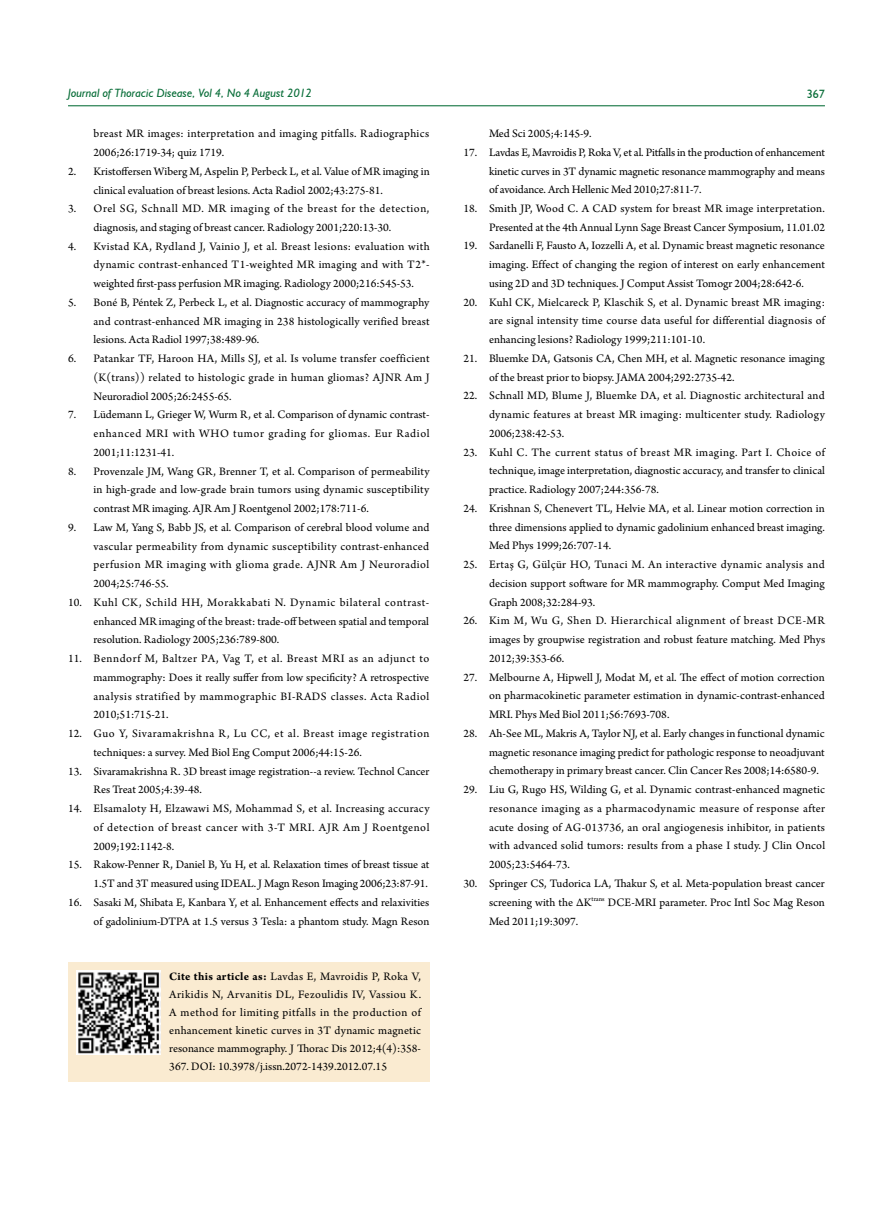
<style>
.page{position:relative;width:893px;height:1212px;background:#fff}
.page>*{position:absolute;margin:0;border:0;box-sizing:border-box;transform-origin:0 0}
.t1{font:12px/18.8px "Arno Pro";color:#000;text-align:justify}
.t2{font:12px/18.8px "Arno Pro";letter-spacing:.02em;color:#000}
.t3{font:12px/18.8px "Arno Pro";letter-spacing:.035em;color:#000}
.t4{font:12px/18.8px "Arno Pro";letter-spacing:.025em;color:#000}
.t5{font:italic 12px "Humanist 521 BT";color:#086d38}
.t6{font:12px "Humanist 521 BT";color:#086d38}
.s1{font-weight:700}
</style>
<div class="page">
<hr style="left:68px;top:105px;width:757px;height:1px;background:#086d38">
<div style="left:68px;top:962px;width:361px;height:119px;background:#faebd1"></div>
<img style="left:77px;top:971px;width:84px;height:84px">
<p class="t5" style="left:68px;top:86px;width:245px">Journal of Thoracic Disease, Vol 4, No 4 August 2012</p>
<p class="t6" style="left:807px;top:87px;width:20px">367</p>
<p class="t4" style="left:94px;top:125px;width:337px">breast MR images: interpretation and imaging pitfalls. Radiographics<br>2006;26:1719-34; quiz 1719.</p>
<p class="t1" style="left:94px;top:162px;width:338px;text-indent:-26px">2. Kristoffersen Wiberg M, Aspelin P, Perbeck L, et al. Value of MR imaging in clinical evaluation of breast lesions. Acta Radiol 2002;43:275-81.</p>
<p class="t2" style="left:94px;top:200px;width:337px;text-indent:-26px">3. Orel SG, Schnall MD. MR imaging of the breast for the detection, diagnosis, and staging of breast cancer. Radiology 2001;220:13-30.</p>
<p class="t1" style="left:94px;top:237px;width:338px;text-indent:-26px">4. Kvistad KA, Rydland J, Vainio J, et al. Breast lesions: evaluation with dynamic contrast-enhanced T1-weighted MR imaging and with T2*- weighted first-pass perfusion MR imaging. Radiology 2000;216:545-53.</p>
<p class="t1" style="left:94px;top:294px;width:337px;text-indent:-26px">5. Boné B, Péntek Z, Perbeck L, et al. Diagnostic accuracy of mammography and contrast-enhanced MR imaging in 238 histologically verified breast lesions. Acta Radiol 1997;38:489-96.</p>
<p class="t1" style="left:94px;top:350px;width:338px;text-indent:-26px">6. Patankar TF, Haroon HA, Mills SJ, et al. Is volume transfer coefficient (K(trans)) related to histologic grade in human gliomas? AJNR Am J Neuroradiol 2005;26:2455-65.</p>
<p class="t1" style="left:94px;top:406px;width:338px;text-indent:-26px">7. Lüdemann L, Grieger W, Wurm R, et al. Comparison of dynamic contrast&shy;enhanced MRI with WHO tumor grading for gliomas. Eur Radiol 2001;11:1231-41.</p>
<p class="t1" style="left:94px;top:462px;width:337px;text-indent:-26px">8. Provenzale JM, Wang GR, Brenner T, et al. Comparison of permeability in high-grade and low-grade brain tumors using dynamic susceptibility contrast MR imaging. AJR Am J Roentgenol 2002;178:711-6.</p>
<p class="t1" style="left:94px;top:519px;width:337px;text-indent:-26px">9. Law M, Yang S, Babb JS, et al. Comparison of cerebral blood volume and vascular permeability from dynamic susceptibility contrast-enhanced perfusion MR imaging with glioma grade. AJNR Am J Neuroradiol 2004;25:746-55.</p>
<p class="t1" style="left:94px;top:593px;width:337px;text-indent:-26px">10. Kuhl CK, Schild HH, Morakkabati N. Dynamic bilateral contrast&shy;enhanced MR imaging of the breast: trade-off between spatial and temporal resolution. Radiology 2005;236:789-800.</p>
<p class="t1" style="left:94px;top:650px;width:337px;text-indent:-26px">11. Benndorf M, Baltzer PA, Vag T, et al. Breast MRI as an adjunct to mammography: Does it really suffer from low specificity? A retrospective analysis stratified by mammographic BI-RADS classes. Acta Radiol 2010;51:715-21.</p>
<p class="t3" style="left:94px;top:725px;width:337px;text-indent:-26px">12. Guo Y, Sivaramakrishna R, Lu CC, et al. Breast image registration techniques: a survey. Med Biol Eng Comput 2006;44:15-26.</p>
<p class="t1" style="left:94px;top:762px;width:337px;text-indent:-26px">13. Sivaramakrishna R. 3D breast image registration--a review. Technol Cancer<br>Res Treat 2005;4:39-48.</p>
<p class="t1" style="left:94px;top:800px;width:337px;text-indent:-26px">14. Elsamaloty H, Elzawawi MS, Mohammad S, et al. Increasing accuracy of detection of breast cancer with 3-T MRI. AJR Am J Roentgenol 2009;192:1142-8.</p>
<p class="t1" style="left:68px;top:856px;width:363px;text-align:right">15. Rakow-Penner R, Daniel B, Yu H, et al. Relaxation times of breast tissue at<br>1.5T and 3T measured using IDEAL. J Magn Reson Imaging 2006;23:87-91.</p>
<p class="t1" style="left:68px;top:893px;width:363px;text-align:right">16. Sasaki M, Shibata E, Kanbara Y, et al. Enhancement effects and relaxivities of gadolinium-DTPA at 1.5 versus 3 Tesla: a phantom study. Magn Reson</p>
<p class="t1" style="left:489px;top:125px;width:104px">Med Sci 2005;4:145-9.</p>
<p class="t1" style="left:489px;top:143px;width:337px;text-indent:-26px">17. Lavdas E, Mavroidis P, Roka V, et al. Pitfalls in the production of enhancement kinetic curves in 3T dynamic magnetic resonance mammography and means of avoidance. Arch Hellenic Med 2010;27:811-7.</p>
<p class="t1" style="left:463px;top:200px;width:363px;text-align:right">18. Smith JP, Wood C. A CAD system for breast MR image interpretation.<br>Presented at the 4th Annual Lynn Sage Breast Cancer Symposium, 11.01.02</p>
<p class="t1" style="left:489px;top:237px;width:338px;text-indent:-26px">19. Sardanelli F, Fausto A, Iozzelli A, et al. Dynamic breast magnetic resonance imaging. Effect of changing the region of interest on early enhancement using 2D and 3D techniques. J Comput Assist Tomogr 2004;28:642-6.</p>
<p class="t1" style="left:489px;top:293px;width:338px;text-indent:-26px">20. Kuhl CK, Mielcareck P, Klaschik S, et al. Dynamic breast MR imaging: are signal intensity time course data useful for differential diagnosis of enhancing lesions? Radiology 1999;211:101-10.</p>
<p class="t1" style="left:489px;top:350px;width:337px;text-indent:-26px">21. Bluemke DA, Gatsonis CA, Chen MH, et al. Magnetic resonance imaging of the breast prior to biopsy. JAMA 2004;292:2735-42.</p>
<p class="t1" style="left:489px;top:387px;width:337px;text-indent:-26px">22. Schnall MD, Blume J, Bluemke DA, et al. Diagnostic architectural and dynamic features at breast MR imaging: multicenter study. Radiology 2006;238:42-53.</p>
<p class="t1" style="left:489px;top:443px;width:337px;text-indent:-26px">23. Kuhl C. The current status of breast MR imaging. Part I. Choice of technique, image interpretation, diagnostic accuracy, and transfer to clinical practice. Radiology 2007;244:356-78.</p>
<p class="t1" style="left:489px;top:500px;width:337px;text-indent:-26px">24. Krishnan S, Chenevert TL, Helvie MA, et al. Linear motion correction in three dimensions applied to dynamic gadolinium enhanced breast imaging.<br>Med Phys 1999;26:707-14.</p>
<p class="t1" style="left:489px;top:556px;width:337px;text-indent:-26px">25. Ertaş G, Gülçür HO, Tunaci M. An interactive dynamic analysis and decision support software for MR mammography. Comput Med Imaging Graph 2008;32:284-93.</p>
<p class="t1" style="left:489px;top:612px;width:338px;text-indent:-26px">26. Kim M, Wu G, Shen D. Hierarchical alignment of breast DCE-MR images by groupwise registration and robust feature matching. Med Phys 2012;39:353-66.</p>
<p class="t1" style="left:489px;top:668px;width:337px;text-indent:-26px">27. Melbourne A, Hipwell J, Modat M, et al. The effect of motion correction on pharmacokinetic parameter estimation in dynamic-contrast-enhanced MRI. Phys Med Biol 2011;56:7693-708.</p>
<p class="t1" style="left:489px;top:724px;width:337px;text-indent:-26px">28. Ah-See ML, Makris A, Taylor NJ, et al. Early changes in functional dynamic magnetic resonance imaging predict for pathologic response to neoadjuvant chemotherapy in primary breast cancer. Clin Cancer Res 2008;14:6580-9.</p>
<p class="t1" style="left:489px;top:781px;width:338px;text-indent:-26px">29. Liu G, Rugo HS, Wilding G, et al. Dynamic contrast-enhanced magnetic resonance imaging as a pharmacodynamic measure of response after acute dosing of AG-013736, an oral angiogenesis inhibitor, in patients with advanced solid tumors: results from a phase I study. J Clin Oncol 2005;23:5464-73.</p>
<p class="t1" style="left:489px;top:874px;width:337px;text-indent:-26px">30. Springer CS, Tudorica LA, Thakur S, et al. Meta-population breast cancer screening with the ΔK<sup>trans</sup> DCE-MRI parameter. Proc Intl Soc Mag Reson Med 2011;19:3097.</p>
<p class="t1" style="left:169px;top:968px;width:253px;line-height:18px"><span class="s1">Cite this article as:</span> Lavdas E, Mavroidis P, Roka V, Arikidis N, Arvanitis DL, Fezoulidis IV, Vassiou K.<br>A method for limiting pitfalls in the production of enhancement kinetic curves in 3T dynamic magnetic resonance mammography. J Thorac Dis 2012;4(4):358- 367. DOI: 10.3978/j.issn.2072-1439.2012.07.15</p>
</div>
